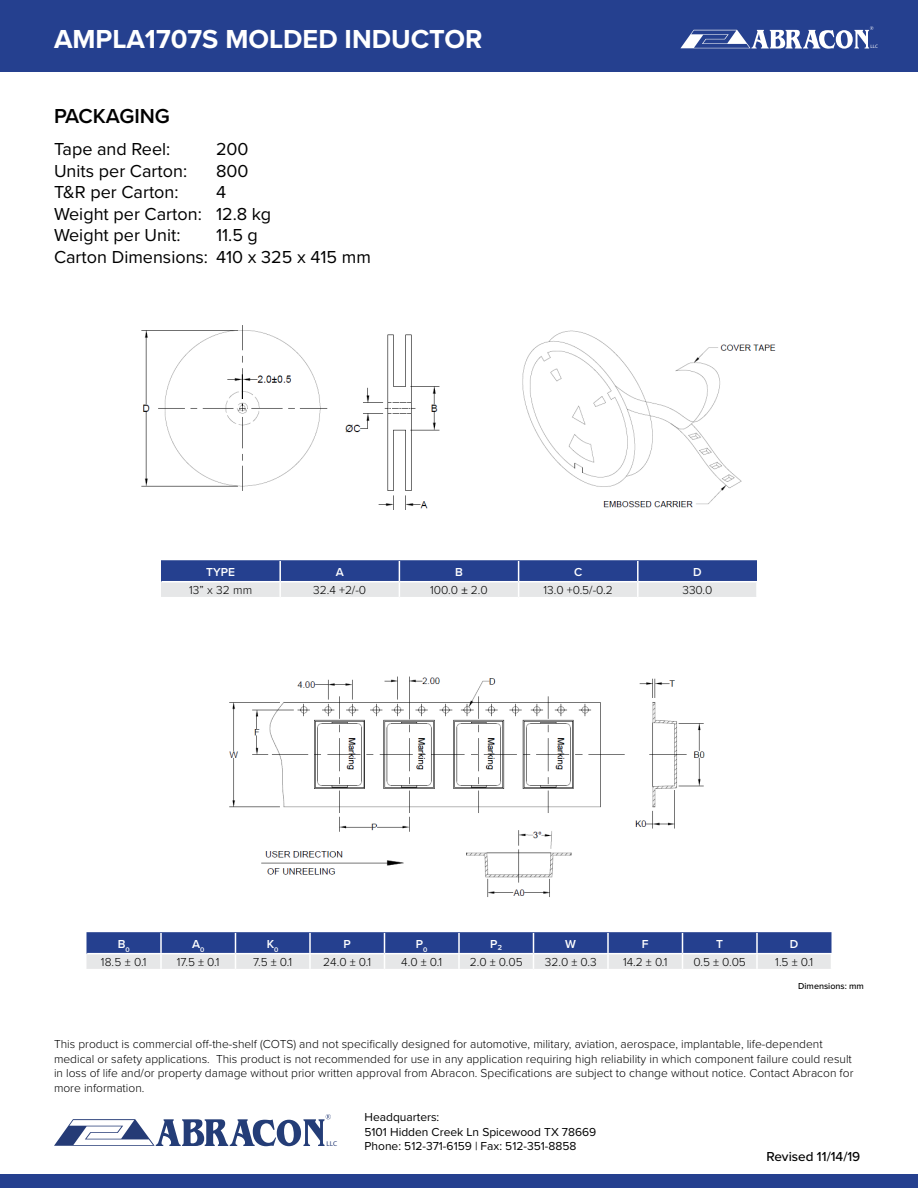
<style>
.page{position:relative;width:918px;height:1188px;background:#fff}
.page>*{position:absolute;margin:0;border:0;box-sizing:border-box;transform-origin:0 0}
.t1{font:700 27px "Proxima Nova";color:#fff}
.t2{font:600 21px "Proxima Nova";color:#000}
.t3{font:18px "Proxima Nova";color:#000}
.t4{font:500 13.5px "Proxima Nova";color:#000}
.Body{font:300 12px/14.4px "Proxima Nova";color:#000}
.t5{font:12px "Proxima Nova";color:#000}
.Table_Header{font:600 12px "Proxima Nova";color:#fff}
.t6{font:500 9px "Proxima Nova";color:#000}
.t7{font:700 7.05px "Trajan Pro";color:#253b76}
.t8{font:700 4.95px "Trajan Pro";color:#fff}
.s1{font-family:"Minion Pro";font-weight:400}
</style>
<div class="page">
<div style="left:0;top:0;width:918px;height:71px;background:#25408f"></div>
<svg style="left:680px;top:26px;width:193px;height:23px"></svg>
<div style="left:0;top:1174px;width:918px;height:14px;background:#25408f"></div>
<svg style="left:161px;top:560px;width:596px;height:37px;background:#7888b5"></svg>
<hr style="left:162px;top:581px;width:118px;height:1px;background:#fff">
<hr style="left:280px;top:581px;width:119px;height:1px;background:#fff">
<hr style="left:399px;top:581px;width:120px;height:1px;background:#fff">
<hr style="left:519px;top:581px;width:119px;height:1px;background:#fff">
<hr style="left:638px;top:581px;width:120px;height:1px;background:#fff">
<img style="left:141px;top:325px;width:635px;height:185px">
<svg style="left:87px;top:932px;width:745px;height:37px;background:#7989b6"></svg>
<hr style="left:756px;top:933px;width:2px;height:20px;background:#fff">
<hr style="left:87px;top:953px;width:74px;height:1px;background:#fff">
<hr style="left:161px;top:953px;width:75px;height:1px;background:#fff">
<hr style="left:236px;top:953px;width:74px;height:1px;background:#fff">
<hr style="left:310px;top:953px;width:75px;height:1px;background:#fff">
<hr style="left:385px;top:953px;width:74px;height:1px;background:#fff">
<hr style="left:459px;top:953px;width:74px;height:1px;background:#fff">
<hr style="left:533px;top:953px;width:75px;height:1px;background:#fff">
<hr style="left:608px;top:953px;width:74px;height:1px;background:#fff">
<hr style="left:682px;top:953px;width:75px;height:1px;background:#fff">
<hr style="left:757px;top:953px;width:75px;height:1px;background:#fff">
<img style="left:229px;top:676px;width:476px;height:221px">
<svg style="left:54px;top:1114px;width:277px;height:32px"></svg>
<p class="t1" style="left:54px;top:18px;width:430px">AMPLA1707S MOLDED INDUCTOR</p>
<p class="t2" style="left:54px;top:100px;width:118px">PACKAGING</p>
<p class="t3" style="left:54px;top:136px;width:118px">Tape and Reel:</p>
<p class="t3" style="left:216px;top:136px;width:34px">200</p>
<p class="t3" style="left:54px;top:157px;width:135px">Units per Carton:</p>
<p class="t3" style="left:216px;top:157px;width:34px">800</p>
<p class="t3" style="left:54px;top:179px;width:126px">T&amp;R per Carton:</p>
<p class="t3" style="left:216px;top:179px;width:12px">4</p>
<p class="t3" style="left:54px;top:200px;width:219px">Weight per Carton: 12.8 kg</p>
<p class="t3" style="left:54px;top:222px;width:128px">Weight per Unit:</p>
<p class="t3" style="left:216px;top:222px;width:43px">11.5 g</p>
<p class="t3" style="left:54px;top:244px;width:318px">Carton Dimensions: 410 x 325 x 415 mm</p>
<p class="Table_Header" style="left:206px;top:563px;width:30px">TYPE</p>
<p class="Table_Header" style="left:336px;top:563px;width:10px">A</p>
<p class="Table_Header" style="left:455px;top:563px;width:9px">B</p>
<p class="Table_Header" style="left:574px;top:563px;width:10px">C</p>
<p class="Table_Header" style="left:693px;top:563px;width:10px">D</p>
<p class="Body" style="left:189px;top:583px;width:65px">13” x 32 mm</p>
<p class="Body" style="left:313px;top:583px;width:54px">32.4 +2/-0</p>
<p class="Body" style="left:430px;top:583px;width:59px">100.0 <span class="s1">±</span> 2.0</p>
<p class="Body" style="left:544px;top:583px;width:71px">13.0 +0.5/-0.2</p>
<p class="Body" style="left:682px;top:583px;width:31px">330.0</p>
<p class="t8" style="left:871px;top:44px;width:9px">LLC</p>
<p class="Table_Header" style="left:118px;top:935px;width:14px">B<sub>0</sub></p>
<p class="Table_Header" style="left:192px;top:935px;width:14px">A<sub>0</sub></p>
<p class="Table_Header" style="left:267px;top:935px;width:13px">K<sub>0</sub></p>
<p class="Table_Header" style="left:344px;top:935px;width:9px">P</p>
<p class="Table_Header" style="left:416px;top:935px;width:13px">P<sub>0</sub></p>
<p class="Table_Header" style="left:490px;top:935px;width:14px">P₂</p>
<p class="Table_Header" style="left:565px;top:935px;width:12px">W</p>
<p class="Table_Header" style="left:642px;top:935px;width:8px">F</p>
<p class="Table_Header" style="left:716px;top:935px;width:8px">T</p>
<p class="Table_Header" style="left:790px;top:935px;width:10px">D</p>
<p class="Body" style="left:101px;top:955px;width:47px">18.5 ± 0.1</p>
<p class="Body" style="left:177px;top:955px;width:44px">17.5 ± 0.1</p>
<p class="Body" style="left:253px;top:955px;width:40px">7.5 ± 0.1</p>
<p class="Body" style="left:323px;top:955px;width:49px">24.0 ± 0.1</p>
<p class="Body" style="left:401px;top:955px;width:42px">4.0 ± 0.1</p>
<p class="Body" style="left:470px;top:955px;width:54px">2.0 ± 0.05</p>
<p class="Body" style="left:545px;top:955px;width:53px">32.0 ± 0.3</p>
<p class="Body" style="left:623px;top:955px;width:46px">14.2 ± 0.1</p>
<p class="Body" style="left:694px;top:955px;width:54px">0.5 ± 0.05</p>
<p class="Body" style="left:775px;top:955px;width:39px">1.5 ± 0.1</p>
<p class="t6" style="left:798px;top:979px;width:67px">Dimensions: mm</p>
<p class="Body" style="left:54px;top:1036px;width:801px">This product is commercial off-the-shelf (COTS) and not specifically designed for automotive, military, aviation, aerospace, implantable, life-dependent medical or safety applications. This product is not recommended for use in any application requiring high reliability in which component failure could result in loss of life and/or property damage without prior written approval from Abracon. Specifications are subject to change without notice. Contact Abracon for more information.</p>
<p class="t7" style="left:327px;top:1139px;width:12px">LLC</p>
<p class="t5" style="left:364px;top:1108px;width:76px">Headquarters:</p>
<p class="t5" style="left:364px;top:1123px;width:233px">5101 Hidden Creek Ln Spicewood TX 78669</p>
<p class="t5" style="left:364px;top:1137px;width:213px">Phone: 512-371-6159 | Fax: 512-351-8858</p>
<p class="t4" style="left:766px;top:1147px;width:95px">Revised 11/14/19</p>
</div>
